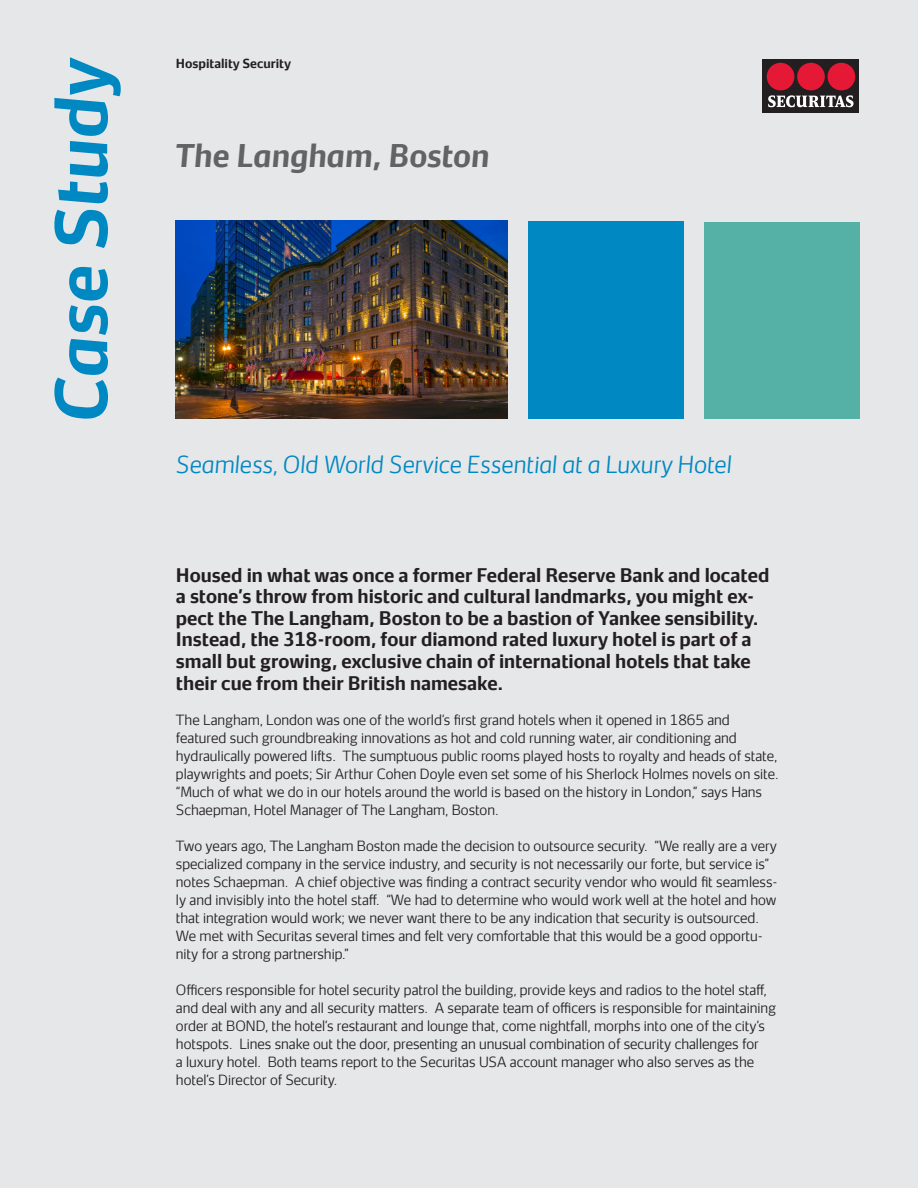
<style>
.page{position:relative;width:918px;height:1188px;background:#e6e7e9}
.page>*{position:absolute;margin:0;border:0;box-sizing:border-box;transform-origin:0 0}
.t1{font:italic 700 30px "Securitas Sans TT";color:#636366}
.t2{font:italic 300 22.5px "Securitas Sans TT";color:#0088c3}
.t3{font:700 18px/21.6px "Securitas Sans TT";color:#231f20}
.t4{font:300 13.5px/18px "Securitas Sans TT";color:#231f20}
.t5{font:700 12px "Securitas Sans TT";color:#231f20}
</style>
<div class="page">
<svg style="left:54px;top:57px;width:67px;height:362px"></svg>
<div style="left:763px;top:59px;width:96px;height:54px;background:#231f20"></div>
<div style="left:767px;top:63px;width:27px;height:27px;background:#e51836;border-radius:50%"></div>
<div style="left:828px;top:63px;width:27px;height:27px;background:#e51836;border-radius:50%"></div>
<div style="left:797px;top:63px;width:28px;height:27px;background:#e51836;border-radius:50%"></div>
<svg style="left:768px;top:95px;width:86px;height:12px"></svg>
<img style="left:176px;top:221px;width:332px;height:198px">
<div style="left:528px;top:221px;width:155px;height:198px;background:#0088c3"></div>
<div style="left:705px;top:222px;width:155px;height:197px;background:#55b0a5"></div>
<p class="t5" style="left:176px;top:53px;width:117px">Hospitality Security</p>
<p class="t1" style="left:175px;top:129px;width:316px">The Langham, Boston</p>
<p class="t2" style="left:176px;top:445px;width:557px">Seamless, Old World Service Essential at a Luxury Hotel</p>
<p class="t3" style="left:176px;top:562px;width:595px">Housed in what was once a former Federal Reserve Bank and located a stone’s throw from historic and cultural landmarks, you might ex&shy;pect the The Langham, Boston to be a bastion of Yankee sensibility.<br>Instead, the 318-room, four diamond rated luxury hotel is part of a small but growing, exclusive chain of international hotels that take their cue from their British namesake.</p>
<p class="t4" style="left:176px;top:709px;width:604px">The Langham, London was one of the world’s first grand hotels when it opened in 1865 and featured such groundbreaking innovations as hot and cold running water, air conditioning and hydraulically powered lifts. The sumptuous public rooms played hosts to royalty and heads of state, playwrights and poets; Sir Arthur Cohen Doyle even set some of his Sherlock Holmes novels on site. “Much of what we do in our hotels around the world is based on the history in London,” says Hans Schaepman, Hotel Manager of The Langham, Boston.</p>
<p class="t4" style="left:176px;top:835px;width:603px">Two years ago, The Langham Boston made the decision to outsource security. “We really are a very specialized company in the service industry, and security is not necessarily our forte, but service is” notes Schaepman. A chief objective was finding a contract security vendor who would fit seamless&shy;ly and invisibly into the hotel staff. “We had to determine who would work well at the hotel and how that integration would work; we never want there to be any indication that security is outsourced.<br>We met with Securitas several times and felt very comfortable that this would be a good opportu&shy;nity for a strong partnership.”</p>
<p class="t4" style="left:176px;top:979px;width:602px">Officers responsible for hotel security patrol the building, provide keys and radios to the hotel staff, and deal with any and all security matters. A separate team of officers is responsible for maintaining order at BOND, the hotel’s restaurant and lounge that, come nightfall, morphs into one of the city’s hotspots. Lines snake out the door, presenting an unusual combination of security challenges for<br>a luxury hotel. Both teams report to the Securitas USA account manager who also serves as the hotel’s Director of Security.</p>
</div>
